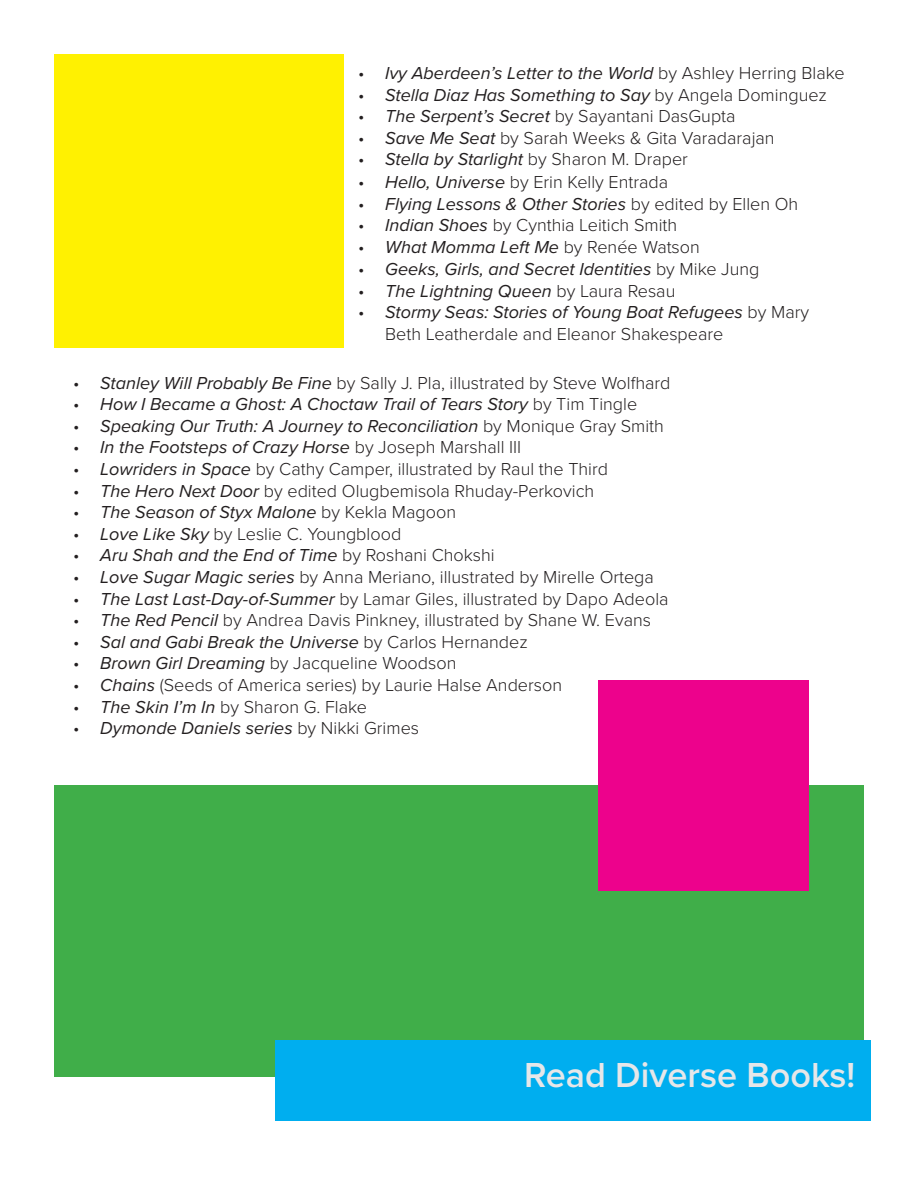
<style>
.page{position:relative;width:918px;height:1188px;background:#fff}
.page>*{position:absolute;margin:0;border:0;box-sizing:border-box;transform-origin:0 0}
.t1{font:600 36px "Proxima Nova";color:#e6e7e9}
.t2{font:300 18px/21.6px "Proxima Nova";color:#231f20}
.t3{font:italic 18px "Proxima Nova";color:#231f20}
.s1{font-weight:300;font-style:normal}
.s2{font-weight:400;font-style:italic}
</style>
<div class="page">
<div style="left:55px;top:785px;width:809px;height:291px;background:#40ae49"></div>
<div style="left:598px;top:680px;width:211px;height:211px;background:#ed028c"></div>
<div style="left:54px;top:54px;width:289px;height:293px;background:#fff101"></div>
<div style="left:275px;top:1040px;width:595px;height:81px;background:#00aeef"></div>
<p class="t3" style="left:358px;top:60px;width:488px"><span class="s1">•</span> Ivy Aberdeen’s Letter to the World <span class="s1">by Ashley Herring Blake</span></p>
<p class="t3" style="left:358px;top:81px;width:470px"><span class="s1">•</span> Stella Diaz Has Something to Say <span class="s1">by Angela Dominguez</span></p>
<p class="t2" style="left:358px;top:104px;width:379px">• <span class="s2">The Serpent’s Secret</span> by Sayantani DasGupta</p>
<p class="t2" style="left:358px;top:126px;width:418px">• <span class="s2">Save Me Seat</span> by Sarah Weeks &amp; Gita Varadarajan</p>
<p class="t2" style="left:358px;top:148px;width:331px">• <span class="s2">Stella by Starlight</span> by Sharon M. Draper</p>
<p class="t2" style="left:358px;top:170px;width:311px">• <span class="s2">Hello, Universe</span> by Erin Kelly Entrada</p>
<p class="t3" style="left:358px;top:190px;width:442px"><span class="s1">•</span> Flying Lessons &amp; Other Stories <span class="s1">by edited by Ellen Oh</span></p>
<p class="t2" style="left:358px;top:213px;width:321px">• <span class="s2">Indian Shoes</span> by Cynthia Leitich Smith</p>
<p class="t3" style="left:358px;top:233px;width:343px"><span class="s1">•</span> What Momma Left Me <span class="s1">by Renée Watson</span></p>
<p class="t3" style="left:358px;top:256px;width:403px"><span class="s1">•</span> Geeks, Girls, and Secret Identities <span class="s1">by Mike Jung</span></p>
<p class="t3" style="left:358px;top:277px;width:319px"><span class="s1">•</span> The Lightning Queen <span class="s1">by Laura Resau</span></p>
<p class="t2" style="left:385px;top:301px;width:425px;text-indent:-27px">• <span class="s2">Stormy Seas: Stories of Young Boat Refugees</span> by Mary<br>Beth Leatherdale and Eleanor Shakespeare</p>
<p class="t2" style="left:73px;top:371px;width:599px">• <span class="s2">Stanley Will Probably Be Fine</span> by Sally J. Pla, illustrated by Steve Wolfhard</p>
<p class="t3" style="left:73px;top:391px;width:565px"><span class="s1">•</span> How I Became a Ghost: A Choctaw Trail of Tears Story <span class="s1">by Tim Tingle</span></p>
<p class="t3" style="left:73px;top:412px;width:592px"><span class="s1">•</span> Speaking Our Truth: A Journey to Reconciliation <span class="s1">by Monique Gray Smith</span></p>
<p class="t3" style="left:73px;top:434px;width:449px"><span class="s1">•</span> In the Footsteps of Crazy Horse <span class="s1">by Joseph Marshall III</span></p>
<p class="t2" style="left:73px;top:457px;width:536px">• <span class="s2">Lowriders in Space</span> by Cathy Camper, illustrated by Raul the Third</p>
<p class="t2" style="left:73px;top:479px;width:523px">• <span class="s2">The Hero Next Door</span> by edited Olugbemisola Rhuday-Perkovich</p>
<p class="t3" style="left:73px;top:499px;width:384px"><span class="s1">•</span> The Season of Styx Malone <span class="s1">by Kekla Magoon</span></p>
<p class="t2" style="left:73px;top:522px;width:329px">• <span class="s2">Love Like Sky</span> by Leslie C. Youngblood</p>
<p class="t3" style="left:73px;top:542px;width:423px"><span class="s1">•</span> Aru Shah and the End of Time <span class="s1">by Roshani Chokshi</span></p>
<p class="t2" style="left:73px;top:565px;width:582px">• <span class="s2">Love Sugar Magic series</span> by Anna Meriano, illustrated by Mirelle Ortega</p>
<p class="t2" style="left:73px;top:587px;width:597px">• <span class="s2">The Last Last-Day-of-Summer</span> by Lamar Giles, illustrated by Dapo Adeola</p>
<p class="t2" style="left:73px;top:608px;width:579px">• <span class="s2">The Red Pencil</span> by Andrea Davis Pinkney, illustrated by Shane W. Evans</p>
<p class="t3" style="left:73px;top:628px;width:456px"><span class="s1">•</span> Sal and Gabi Break the Universe <span class="s1">by Carlos Hernandez</span></p>
<p class="t2" style="left:73px;top:652px;width:385px">• <span class="s2">Brown Girl Dreaming</span> by Jacqueline Woodson</p>
<p class="t2" style="left:73px;top:673px;width:490px">• <span class="s2">Chains</span> (Seeds of America series) by Laurie Halse Anderson</p>
<p class="t2" style="left:73px;top:695px;width:295px">• <span class="s2">The Skin I’m In</span> by Sharon G. Flake</p>
<p class="t3" style="left:73px;top:715px;width:347px"><span class="s1">•</span> Dymonde Daniels series <span class="s1">by Nikki Grimes</span></p>
<p class="t1" style="left:524px;top:1048px;width:333px">Read Diverse Books!</p>
</div>
